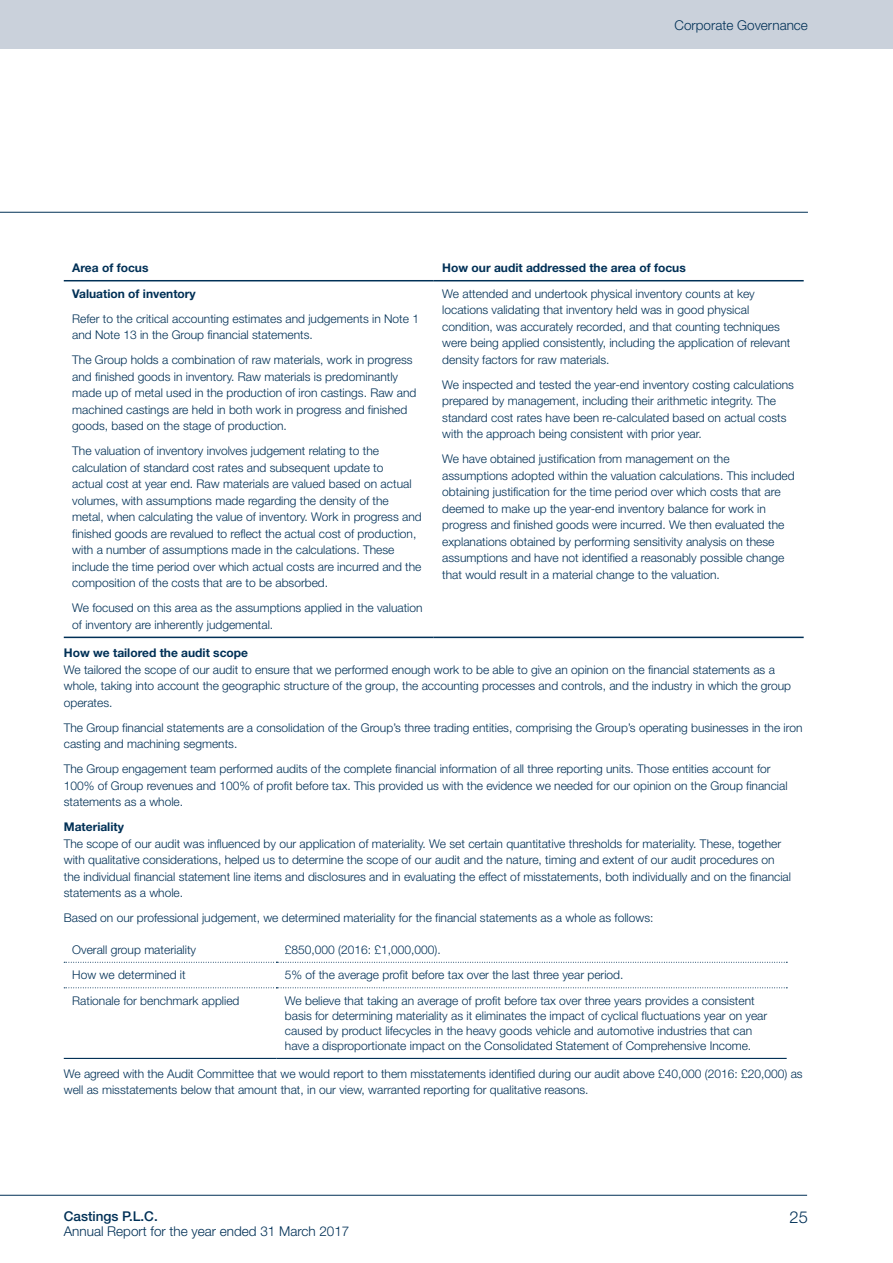
<style>
.page{position:relative;width:893px;height:1263px;background:#fff}
.page>*{position:absolute;margin:0;border:0;box-sizing:border-box;transform-origin:0 0}
.t1{font:300 16.5px "Helvetica Neue LT Std";color:#003056}
.t2{font:300 13.5px "Helvetica Neue LT Std";color:#003056}
.t3{font:500 13.5px "Helvetica Neue LT Std";color:#003056}
.Notes-Body{font:300 12px/16.5px "Helvetica Neue LT Std";color:#003056}
.TablePlainText{font:300 12px/15px "Helvetica Neue LT Std";color:#003056}
.TableHeader{font:700 12px "Helvetica Neue LT Std";color:#003056}
.Notes-headingLevelTh{font:700 12px "Helvetica Neue LT Std";color:#003056}
.Notes-Body-2{font:700 12px "Helvetica Neue LT Std";color:#003056}
</style>
<div class="page">
<hr style="left:0;top:212px;width:808px;height:1px;background:#003056">
<div style="left:0;top:0;width:893px;height:49px;background:#cad1db"></div>
<hr style="left:0;top:1195px;width:807px;height:1px;background:#003056">
<hr style="left:64px;top:280px;width:370px;height:1px;background:#003056">
<hr style="left:434px;top:280px;width:370px;height:1px;background:#003056">
<hr style="left:64px;top:637px;width:370px;height:1px;background:#003056">
<hr style="left:434px;top:637px;width:370px;height:1px;background:#003056">
<hr style="left:64px;top:1058px;width:212px;height:1px;background:#003056">
<hr style="left:276px;top:1058px;width:511px;height:1px;background:#003056">
<svg style="left:64px;top:987px;width:723px;height:1px"></svg>
<svg style="left:64px;top:962px;width:723px;height:1px"></svg>
<p class="t2" style="left:675px;top:17px;width:135px">Corporate Governance</p>
<p class="TableHeader" style="left:72px;top:260px;width:78px">Area of focus</p>
<p class="TableHeader" style="left:442px;top:260px;width:245px">How our audit addressed the area of focus</p>
<p class="Notes-Body-2" style="left:72px;top:286px;width:125px">Valuation of inventory</p>
<p class="Notes-Body" style="left:72px;top:310px;width:348px">Refer to the critical accounting estimates and judgements in Note 1 and Note 13 in the Group financial statements.</p>
<p class="Notes-Body" style="left:72px;top:352px;width:346px">The Group holds a combination of raw materials, work in progress and finished goods in inventory. Raw materials is predominantly made up of metal used in the production of iron castings. Raw and machined castings are held in both work in progress and finished goods, based on the stage of production.</p>
<p class="Notes-Body" style="left:72px;top:443px;width:351px">The valuation of inventory involves judgement relating to the calculation of standard cost rates and subsequent update to<br>actual cost at year end. Raw materials are valued based on actual volumes, with assumptions made regarding the density of the metal, when calculating the value of inventory. Work in progress and finished goods are revalued to reflect the actual cost of production, with a number of assumptions made in the calculations. These include the time period over which actual costs are incurred and the composition of the costs that are to be absorbed.</p>
<p class="Notes-Body" style="left:72px;top:600px;width:352px">We focused on this area as the assumptions applied in the valuation of inventory are inherently judgemental.</p>
<p class="Notes-Body" style="left:442px;top:285px;width:350px">We attended and undertook physical inventory counts at key locations validating that inventory held was in good physical condition, was accurately recorded, and that counting techniques were being applied consistently, including the application of relevant density factors for raw materials.</p>
<p class="Notes-Body" style="left:442px;top:376px;width:353px">We inspected and tested the year-end inventory costing calculations prepared by management, including their arithmetic integrity. The standard cost rates have been re-calculated based on actual costs with the approach being consistent with prior year.</p>
<p class="Notes-Body" style="left:442px;top:451px;width:354px">We have obtained justification from management on the assumptions adopted within the valuation calculations. This included obtaining justification for the time period over which costs that are deemed to make up the year-end inventory balance for work in progress and finished goods were incurred. We then evaluated the explanations obtained by performing sensitivity analysis on these assumptions and have not identified a reasonably possible change that would result in a material change to the valuation.</p>
<p class="Notes-headingLevelTh" style="left:64px;top:645px;width:186px">How we tailored the audit scope</p>
<p class="Notes-Body" style="left:64px;top:661px;width:729px">We tailored the scope of our audit to ensure that we performed enough work to be able to give an opinion on the financial statements as a whole, taking into account the geographic structure of the group, the accounting processes and controls, and the industry in which the group operates.</p>
<p class="Notes-Body" style="left:64px;top:719px;width:740px">The Group financial statements are a consolidation of the Group’s three trading entities, comprising the Group’s operating businesses in the iron casting and machining segments.</p>
<p class="Notes-Body" style="left:64px;top:760px;width:725px">The Group engagement team performed audits of the complete financial information of all three reporting units. Those entities account for<br>100% of Group revenues and 100% of profit before tax. This provided us with the evidence we needed for our opinion on the Group financial statements as a whole.</p>
<p class="Notes-headingLevelTh" style="left:64px;top:819px;width:62px">Materiality</p>
<p class="Notes-Body" style="left:64px;top:835px;width:729px">The scope of our audit was influenced by our application of materiality. We set certain quantitative thresholds for materiality. These, together with qualitative considerations, helped us to determine the scope of our audit and the nature, timing and extent of our audit procedures on the individual financial statement line items and disclosures and in evaluating the effect of misstatements, both individually and on the financial statements as a whole.</p>
<p class="Notes-Body" style="left:64px;top:909px;width:591px">Based on our professional judgement, we determined materiality for the financial statements as a whole as follows:</p>
<p class="TablePlainText" style="left:72px;top:942px;width:125px">Overall group materiality</p>
<p class="TablePlainText" style="left:285px;top:942px;width:157px">£850,000 (2016: £1,000,000).</p>
<p class="TablePlainText" style="left:72px;top:967px;width:115px">How we determined it</p>
<p class="TablePlainText" style="left:285px;top:967px;width:340px">5% of the average profit before tax over the last three year period.</p>
<p class="TablePlainText" style="left:72px;top:993px;width:169px">Rationale for benchmark applied</p>
<p class="TablePlainText" style="left:285px;top:993px;width:484px">We believe that taking an average of profit before tax over three years provides a consistent basis for determining materiality as it eliminates the impact of cyclical fluctuations year on year caused by product lifecycles in the heavy goods vehicle and automotive industries that can have a disproportionate impact on the Consolidated Statement of Comprehensive Income.</p>
<p class="Notes-Body" style="left:64px;top:1065px;width:740px">We agreed with the Audit Committee that we would report to them misstatements identified during our audit above £40,000 (2016: £20,000) as well as misstatements below that amount that, in our view, warranted reporting for qualitative reasons.</p>
<p class="t3" style="left:64px;top:1208px;width:96px">Castings P.L.C.</p>
<p class="t2" style="left:64px;top:1222px;width:287px">Annual Report for the year ended 31 March 2017</p>
<h1 class="t1" style="left:790px;top:1207px;width:20px">25</h1>
</div>
